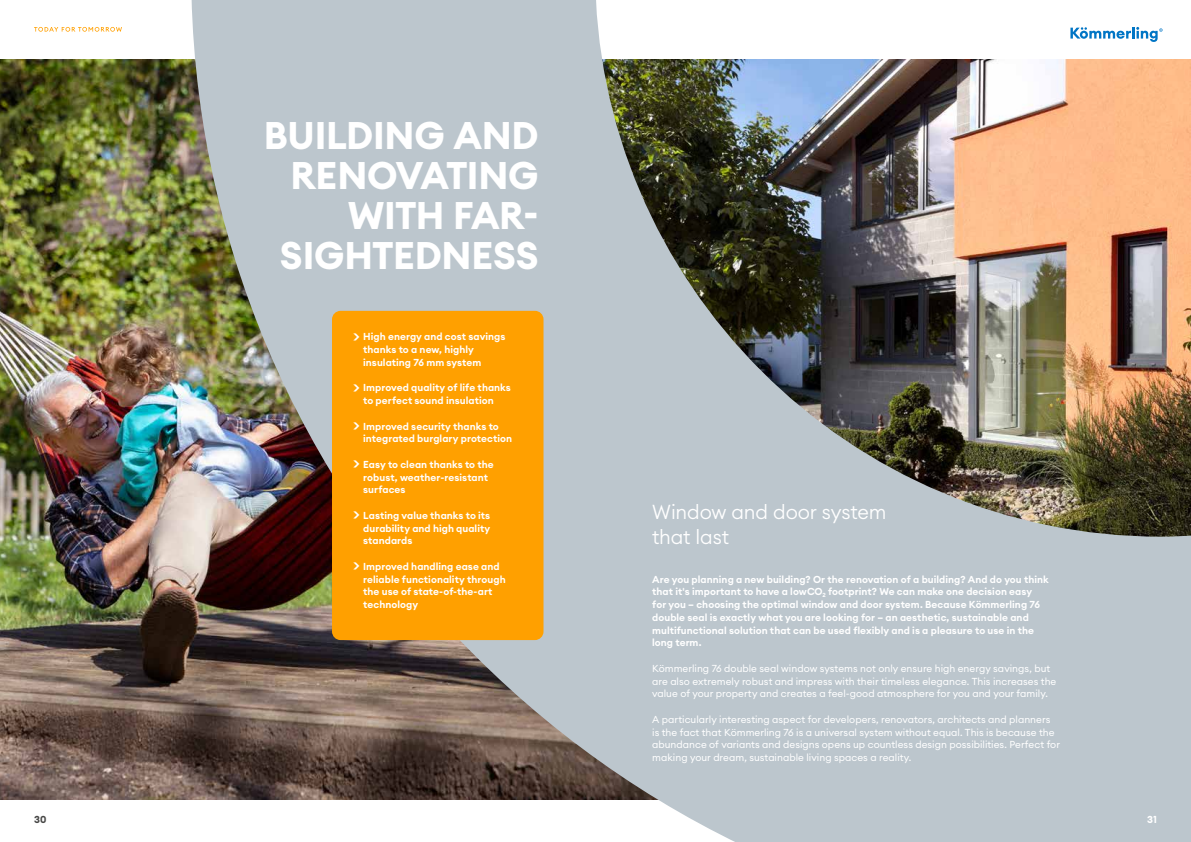
<style>
.page{position:relative;width:1191px;height:842px;background:#fff}
.page>*{position:absolute;margin:0;border:0;box-sizing:border-box;transform-origin:0 0}
.t1{font:700 38px/40px "Euclid Circular A";letter-spacing:-.01em;color:#fff;text-align:right}
.t2{font:300 20px/25.5px "Euclid Circular A";letter-spacing:-.005em;color:#fff}
.t3{font:600 10px/12.8px "Euclid Circular A";letter-spacing:.005em;color:#fff}
.t4{font:10px/12.8px "Euclid Circular A";letter-spacing:.005em;color:#fff}
.t5{font:700 10px "Euclid Circular A";color:#474746}
.t6{font:700 10px "Euclid Circular A";color:#fff}
.s1{font-size:14px}
</style>
<div class="page">
<img style="left:0;top:60px;width:191px;height:739px">
<img style="left:191px;top:0;width:1000px;height:842px">
<div style="left:332px;top:311px;width:211px;height:329px;background:#ffa000;border-radius:9px"></div>
<svg style="left:1070px;top:27px;width:92px;height:15px"></svg>
<svg style="left:34px;top:27px;width:88px;height:5px"></svg>
<h1 class="t1" style="left:264px;top:116px;width:276px">BUILDING AND<br>RENOVATING<br>WITH FAR-<br>SIGHTEDNESS</h1>
<p class="t3" style="left:363px;top:330px;width:144px;text-indent:-10px"><span class="s1">&gt;</span> High energy and cost savings thanks to a new, highly insulating 76 mm system</p>
<p class="t3" style="left:363px;top:381px;width:149px;text-indent:-10px"><span class="s1">&gt;</span> Improved quality of life thanks to perfect sound insulation</p>
<p class="t3" style="left:363px;top:420px;width:150px;text-indent:-10px"><span class="s1">&gt;</span> Improved security thanks to integrated burglary protection</p>
<p class="t3" style="left:363px;top:458px;width:132px;text-indent:-10px"><span class="s1">&gt;</span> Easy to clean thanks to the robust, weather-resistant surfaces</p>
<p class="t3" style="left:363px;top:509px;width:129px;text-align:justify;text-indent:-10px"><span class="s1">&gt;</span> Lasting value thanks to its durability and high quality standards</p>
<p class="t3" style="left:363px;top:560px;width:144px;text-indent:-10px"><span class="s1">&gt;</span> Improved handling ease and reliable functionality through the use of state-of-the-art technology</p>
<h2 class="t2" style="left:652px;top:499px;width:236px">Window and door system that last</h2>
<p class="t3" style="left:652px;top:573px;width:398px">Are you planning a new building? Or the renovation of a building? And do you think that it's important to have a lowCO<sub>2</sub> footprint? We can make one decision easy<br>for you – choosing the optimal window and door system. Because Kömmerling 76 double seal is exactly what you are looking for – an aesthetic, sustainable and multifunctional solution that can be used flexibly and is a pleasure to use in the long term.</p>
<p class="t4" style="left:652px;top:662px;width:406px">Kömmerling 76 double seal window systems not only ensure high energy savings, but are also extremely robust and impress with their timeless elegance. This increases the value of your property and creates a feel-good atmosphere for you and your family.</p>
<p class="t4" style="left:652px;top:713px;width:409px">A particularly interesting aspect for developers, renovators, architects and planners is the fact that Kömmerling 76 is a universal system without equal. This is because the abundance of variants and designs opens up countless design possibilities. Perfect for making your dream, sustainable living spaces a reality.</p>
<p class="t5" style="left:34px;top:813px;width:14px">30</p>
<p class="t6" style="left:1147px;top:813px;width:11px">31</p>
</div>
